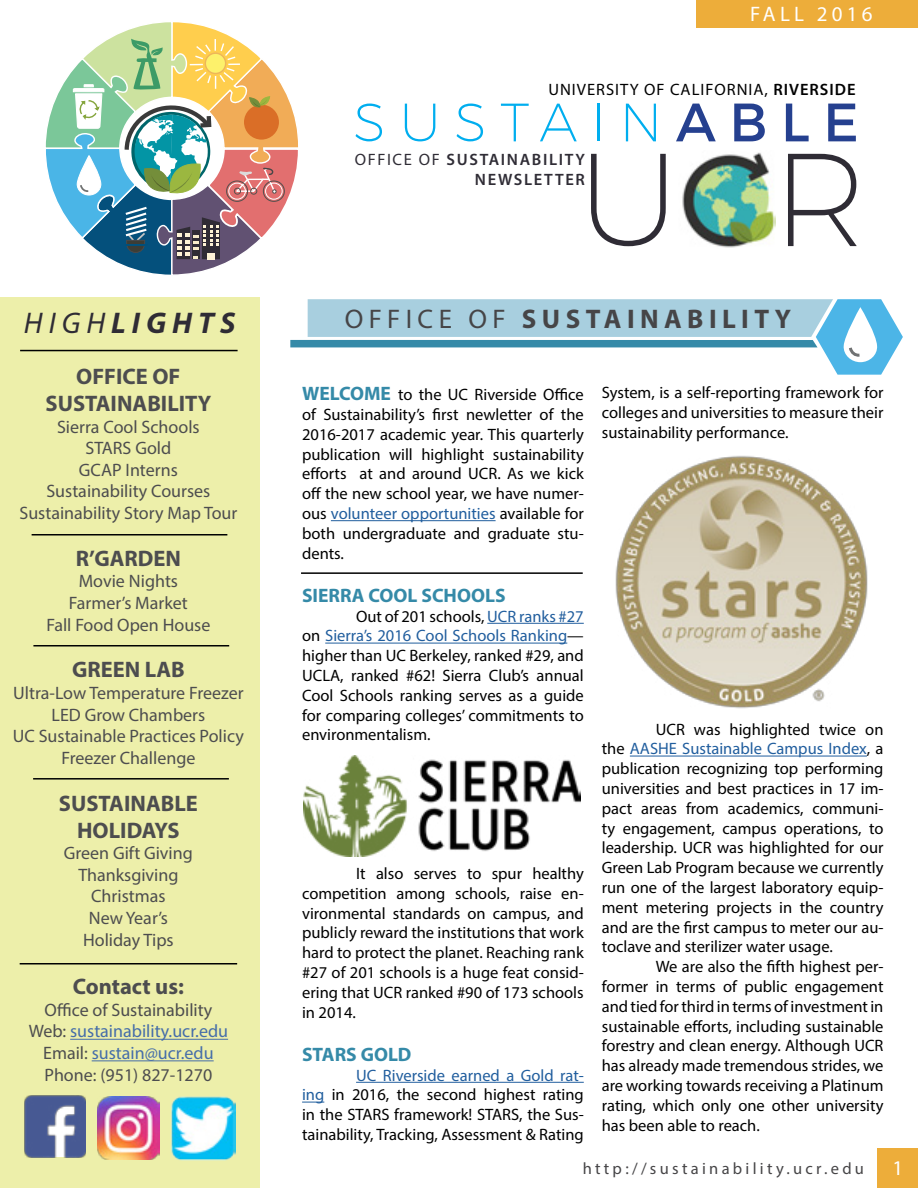
<style>
.page{position:relative;width:918px;height:1188px;background:#fff}
.page>*{position:absolute;margin:0;border:0;box-sizing:border-box;transform-origin:0 0}
.t1{font:200 132px "Montserrat";color:#2f2c35}
.t2{font:200 54px "Montserrat";letter-spacing:.25em;color:#00aeef}
.t3{font:italic 700 30px "Myriad Pro";letter-spacing:.2em;color:#2f2c35}
.t4{font:700 27px "Myriad Pro";letter-spacing:.2em;color:#464547}
.t5{font:700 22.5px/27px "Myriad Pro";color:#4d4d4f;text-align:center}
.t6{font:21px "Myriad Pro";letter-spacing:.2em;color:#fff}
.t7{font:700 19.5px "Myriad Pro";color:#358aa8}
.t8{font:18px/21.6px "Myriad Pro";color:#4d4d4f;text-align:center}
.t9{font:16.5px/19.8px "Myriad Pro";color:#000101;text-align:justify}
.t10{font:600 16.5px/19.8px "Myriad Pro";letter-spacing:.1em;color:#2f2c35;text-align:right}
.t11{font:16.5px "Myriad Pro";letter-spacing:.06em;color:#000}
.t12{font:16.5px "Myriad Pro";letter-spacing:.2em;color:#464547}
.s1{font-weight:400}
.s2{color:#456da9}
.s3{font-weight:600}
.s4{font-weight:400;color:#25408f}
.s5{font-weight:700;font-size:19.5px;color:#358aa8}
.s6{color:#215e9e}
</style>
<div class="page">
<svg style="left:290px;top:299px;width:613px;height:76px"></svg>
<svg style="left:45px;top:22px;width:253px;height:253px"></svg>
<div style="left:696px;top:0;width:222px;height:27px;background:#edad3a"></div>
<hr style="left:331px;top:520px;width:165px;height:1px;background:#215e9e">
<hr style="left:487px;top:623px;width:97px;height:1px;background:#215e9e">
<hr style="left:325px;top:643px;width:242px;height:1px;background:#215e9e">
<hr style="left:356px;top:1082px;width:228px;height:1px;background:#215e9e">
<svg style="left:302px;top:1102px;width:22px;height:1px"></svg>
<hr style="left:630px;top:756px;width:237px;height:1px;background:#215e9e">
<div style="left:878px;top:1149px;width:40px;height:39px;background:#edad3a"></div>
<hr style="left:301px;top:572px;width:282px;height:2px;background:#000101">
<div style="left:0;top:298px;width:259px;height:890px;background:#edefaa"></div>
<hr style="left:70px;top:1039px;width:158px;height:1px;background:#456da9">
<hr style="left:92px;top:1060px;width:122px;height:1px;background:#456da9">
<hr style="left:20px;top:350px;width:218px;height:1px;background:#000101">
<hr style="left:32px;top:534px;width:195px;height:2px;background:#000101">
<hr style="left:33px;top:645px;width:196px;height:1px;background:#000101">
<hr style="left:33px;top:778px;width:196px;height:2px;background:#000101">
<img style="left:304px;top:755px;width:277px;height:101px">
<img style="left:615px;top:455px;width:253px;height:254px">
<hr style="left:20px;top:963px;width:217px;height:1px;background:#000101">
<img style="left:97px;top:1096px;width:63px;height:63px">
<img style="left:171px;top:1096px;width:65px;height:65px">
<img style="left:24px;top:1095px;width:62px;height:63px">
<img style="left:682px;top:152px;width:93px;height:96px">
<h3 class="t3" style="left:24px;top:303px;width:213px"><span class="s1">HIGH</span>LIGHTS</h3>
<h3 class="t5" style="left:46px;top:362px;width:167px">OFFICE OF<br>SUSTAINABILITY</h3>
<p class="t8" style="left:20px;top:416px;width:219px">Sierra Cool Schools<br>STARS Gold<br>GCAP Interns<br>Sustainability Courses<br>Sustainability Story Map Tour</p>
<h3 class="t5" style="left:76px;top:544px;width:107px">R’GARDEN</h3>
<p class="t8" style="left:46px;top:570px;width:166px">Movie Nights<br>Farmer’s Market<br>Fall Food Open House</p>
<h3 class="t5" style="left:72px;top:656px;width:114px">GREEN LAB</h3>
<p class="t8" style="left:13px;top:682px;width:233px">Ultra-Low Temperature Freezer<br>LED Grow Chambers<br>UC Sustainable Practices Policy<br>Freezer Challenge</p>
<h3 class="t5" style="left:59px;top:789px;width:140px">SUSTAINABLE<br>HOLIDAYS</h3>
<p class="t8" style="left:64px;top:842px;width:131px">Green Gift Giving<br>Thanksgiving<br>Christmas<br>New Year’s<br>Holiday Tips</p>
<h3 class="t5" style="left:73px;top:972px;width:113px">Contact us:</h3>
<p class="t8" style="left:29px;top:999px;width:201px">Office of Sustainability<br>Web: <span class="s2">sustainability.ucr.edu<br></span>Email: <span class="s2">sustain@ucr.edu<br></span>Phone: (951) 827-1270</p>
<p class="t6" style="left:750px;top:1px;width:124px">FALL 2016</p>
<p class="t11" style="left:548px;top:79px;width:309px">UNIVERSITY OF CALIFORNIA, <span class="s3">RIVERSIDE</span></p>
<h2 class="t2" style="left:353px;top:89px;width:507px">SUSTAIN<span class="s4">ABLE</span></h2>
<p class="t10" style="left:355px;top:149px;width:232px"><span class="s1">OFFICE OF</span> SUSTAINABILITY<br>NEWSLETTER</p>
<h1 class="t1" style="left:577px;top:119px;width:292px">U R</h1>
<h3 class="t4" style="left:345px;top:301px;width:448px"><span class="s1">OFFICE OF</span> SUSTAINABILITY</h3>
<p class="t9" style="left:302px;top:385px;width:283px"><span class="s5">WELCOME</span> to the UC Riverside Office of Sustainability’s first newletter of the 2016-2017 academic year. This quarterly publication will highlight sustainability efforts at and around UCR. As we kick off the new school year, we have numer&shy;ous <span class="s6">volunteer opportunities</span> available for both undergraduate and graduate stu&shy;dents.</p>
<p class="t7" style="left:302px;top:583px;width:205px">SIERRA COOL SCHOOLS</p>
<p class="t9" style="left:302px;top:606px;width:283px;text-indent:54px">Out of 201 schools, <span class="s6">UCR ranks #27 </span>on <span class="s6">Sierra’s 2016 Cool Schools Ranking</span>— higher than UC Berkeley, ranked #29, and UCLA, ranked #62! Sierra Club’s annual Cool Schools ranking serves as a guide for comparing colleges’ commitments to environmentalism.</p>
<p class="t9" style="left:302px;top:863px;width:283px;text-indent:54px">It also serves to spur healthy competition among schools, raise en&shy;vironmental standards on campus, and publicly reward the institutions that work hard to protect the planet. Reaching rank #27 of 201 schools is a huge feat consid&shy;ering that UCR ranked #90 of 173 schools in 2014.</p>
<p class="t7" style="left:302px;top:1042px;width:111px">STARS GOLD</p>
<p class="t9" style="left:302px;top:1065px;width:283px;text-indent:54px"><span class="s6">UC Riverside earned a Gold rat&shy;ing</span> in 2016, the second highest rating in the STARS framework! STARS, the Sus&shy;tainability, Tracking, Assessment &amp; Rating</p>
<p class="t9" style="left:602px;top:382px;width:283px">System, is a self-reporting framework for colleges and universities to measure their sustainability performance.</p>
<p class="t9" style="left:602px;top:719px;width:283px;text-indent:54px">UCR was highlighted twice on the <span class="s6">AASHE Sustainable Campus Index</span>, a publication recognizing top performing universities and best practices in 17 im&shy;pact areas from academics, communi&shy;ty engagement, campus operations, to leadership. UCR was highlighted for our Green Lab Program because we currently run one of the largest laboratory equip&shy;ment metering projects in the country and are the first campus to meter our au&shy;toclave and sterilizer water usage.</p>
<p class="t9" style="left:602px;top:956px;width:283px;text-indent:54px">We are also the fifth highest per&shy;former in terms of public engagement and tied for third in terms of investment in sustainable efforts, including sustainable forestry and clean energy. Although UCR has already made tremendous strides, we are working towards receiving a Platinum rating, which only one other university has been able to reach.</p>
<p class="t12" style="left:583px;top:1159px;width:283px">http://sustainability.ucr.edu</p>
<p class="t6" style="left:892px;top:1155px;width:12px">1</p>
</div>
